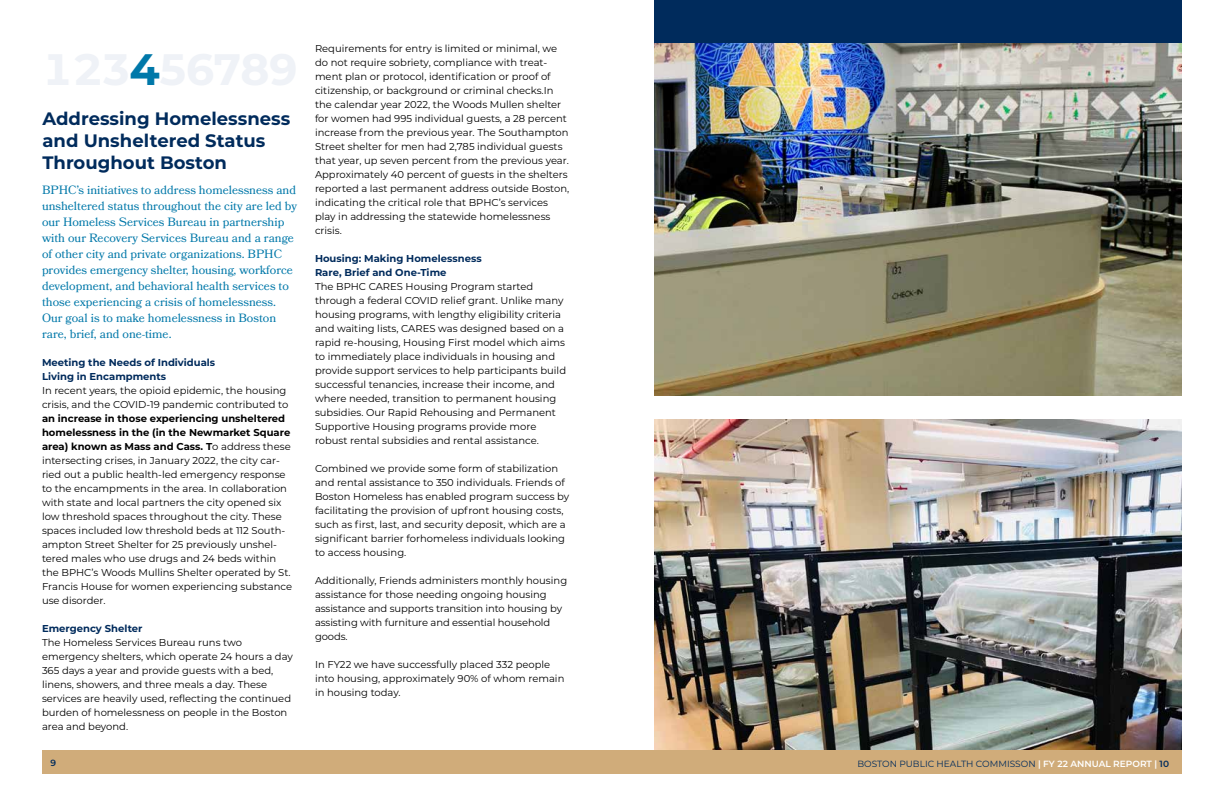
<style>
.page{position:relative;width:1224px;height:792px;background:#fff}
.page>*{position:absolute;margin:0;border:0;box-sizing:border-box;transform-origin:0 0}
.t1{font:700 18px/22px "Montserrat";color:#002b5c}
.t2{font:12px/16px "Bookmania";color:#0078a9}
.t3{font:10px/14px "Montserrat";color:#000}
.t4{font:700 10px/14px "Montserrat";color:#002b5c}
.t5{font:9px "Montserrat";color:#002b5c}
.t6{font:600 9px "Montserrat";color:#002b5c}
.s1{font-weight:700}
.s2{font-weight:600;color:#fff}
.s3{font-weight:600}
</style>
<div class="page">
<div style="left:42px;top:750px;width:1140px;height:24px;background:#d0ac7a"></div>
<img style="left:654px;top:42px;width:528px;height:354px">
<div style="left:654px;top:0;width:528px;height:42px;background:#002b5c"></div>
<img style="left:654px;top:419px;width:528px;height:331px">
<h1 class="t1" style="left:42px;top:106px;width:249px">Addressing Homelessness and Unsheltered Status<br>Throughout Boston</h1>
<p class="t2" style="left:42px;top:182px;width:257px">BPHC’s initiatives to address homelessness and unsheltered status throughout the city are led by our Homeless Services Bureau in partnership with our Recovery Services Bureau and a range of other city and private organizations. BPHC provides emergency shelter, housing, workforce development, and behavioral health services to those experiencing a crisis of homelessness.<br>Our goal is to make homelessness in Boston rare, brief, and one-time.</p>
<p class="t4" style="left:42px;top:355px;width:175px">Meeting the Needs of Individuals<br>Living in Encampments</p>
<p class="t3" style="left:42px;top:383px;width:248px">In recent years, the opioid epidemic, the housing crisis, and the COVID-19 pandemic contributed to</p>
<p class="t3" style="left:42px;top:411px;width:252px"><span class="s1">an increase in those experiencing unsheltered homelessness in the (in the Newmarket Square area) known as Mass and Cass. T</span>o address these intersecting crises, in January 2022, the city car&shy;ried out a public health-led emergency response to the encampments in the area. In collaboration with state and local partners the city opened six low threshold spaces throughout the city. These spaces included low threshold beds at 112 South&shy;ampton Street Shelter for 25 previously unshel&shy;tered males who use drugs and 24 beds within the BPHC’s Woods Mullins Shelter operated by St.<br>Francis House for women experiencing substance use disorder.</p>
<p class="t4" style="left:42px;top:621px;width:102px">Emergency Shelter</p>
<p class="t3" style="left:42px;top:635px;width:252px">The Homeless Services Bureau runs two emergency shelters, which operate 24 hours a day 365 days a year and provide guests with a bed, linens, showers, and three meals a day. These services are heavily used, reflecting the continued burden of homelessness on people in the Boston area and beyond.</p>
<p class="t6" style="left:50px;top:756px;width:7px">9</p>
<p class="t3" style="left:315px;top:41px;width:256px">Requirements for entry is limited or minimal, we do not require sobriety, compliance with treat&shy;ment plan or protocol, identification or proof of citizenship, or background or criminal checks.In the calendar year 2022, the Woods Mullen shelter for women had 995 individual guests, a 28 percent increase from the previous year. The Southampton Street shelter for men had 2,785 individual guests that year, up seven percent from the previous year.<br>Approximately 40 percent of guests in the shelters reported a last permanent address outside Boston, indicating the critical role that BPHC’s services play in addressing the statewide homelessness crisis.</p>
<p class="t4" style="left:315px;top:251px;width:168px">Housing: Making Homelessness<br>Rare, Brief and One-Time</p>
<p class="t3" style="left:315px;top:279px;width:253px">The BPHC CARES Housing Program started through a federal COVID relief grant. Unlike many housing programs, with lengthy eligibility criteria and waiting lists, CARES was designed based on a rapid re-housing, Housing First model which aims to immediately place individuals in housing and provide support services to help participants build successful tenancies, increase their income, and where needed, transition to permanent housing subsidies. Our Rapid Rehousing and Permanent Supportive Housing programs provide more robust rental subsidies and rental assistance.</p>
<p class="t3" style="left:315px;top:461px;width:256px">Combined we provide some form of stabilization and rental assistance to 350 individuals. Friends of Boston Homeless has enabled program success by facilitating the provision of upfront housing costs, such as first, last, and security deposit, which are a significant barrier forhomeless individuals looking to access housing.</p>
<p class="t3" style="left:315px;top:573px;width:254px">Additionally, Friends administers monthly housing assistance for those needing ongoing housing assistance and supports transition into housing by assisting with furniture and essential household goods.</p>
<p class="t3" style="left:315px;top:657px;width:251px">In FY22 we have successfully placed 332 people into housing, approximately 90% of whom remain in housing today.</p>
<p class="t5" style="left:857px;top:757px;width:313px">BOSTON PUBLIC HEALTH COMMISSON <span class="s2">| FY 22 ANNUAL REPORT |</span> <span class="s3">10</span></p>
</div>
